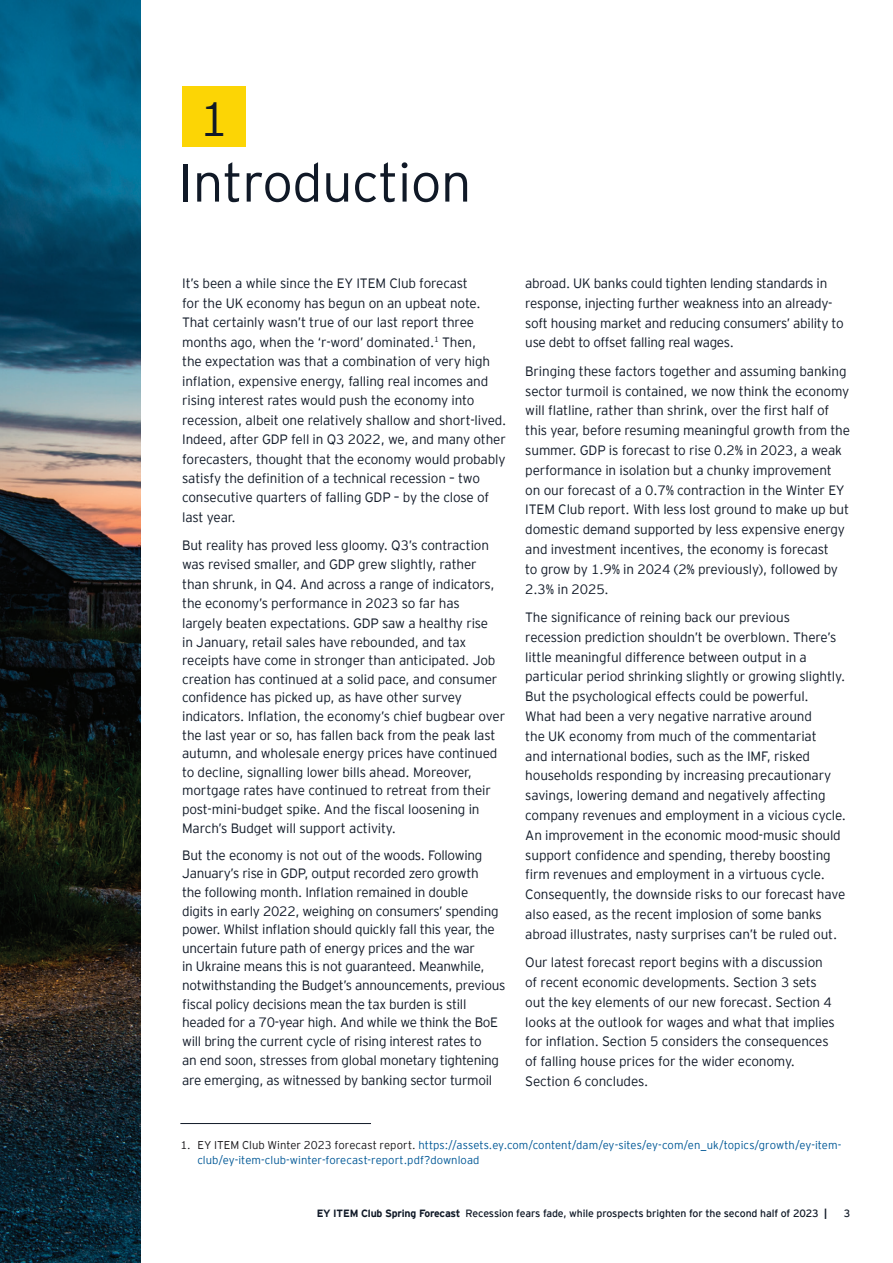
<style>
.page{position:relative;width:893px;height:1263px;background:#fff}
.page>*{position:absolute;margin:0;border:0;box-sizing:border-box;transform-origin:0 0}
.t1{font:300 54px "EY Interstate";letter-spacing:-.01em;color:#101927}
.t2{font:300 48px "EY Interstate";color:#101927}
.t3{font:300 13.5px/19.8px "EY Interstate";letter-spacing:-.01em;color:#101927}
.t4{font:300 11.25px/15px "EY Interstate";letter-spacing:.005em;color:#015896}
.t5{font:10.5px "EY Interstate";letter-spacing:-.01em;color:#101927}
.s1{color:#171518}
.s2{font-weight:700}
</style>
<div class="page">
<div style="left:182px;top:86px;width:64px;height:61px;background:#fcd505"></div>
<img style="left:0;top:0;width:141px;height:1263px">
<hr style="left:180px;top:1123px;width:191px;height:1px;background:#101927">
<h2 class="t2" style="left:199px;top:85px;width:31px">1</h2>
<h1 class="t1" style="left:179px;top:144px;width:294px">Introduction</h1>
<p class="t3" style="left:182px;top:273px;width:326px">It’s been a while since the EY ITEM Club forecast<br>for the UK economy has begun on an upbeat note.<br>That certainly wasn’t true of our last report three months ago, when the ‘r-word’ dominated.<sup>1</sup> Then,<br>the expectation was that a combination of very high inflation, expensive energy, falling real incomes and rising interest rates would push the economy into recession, albeit one relatively shallow and short-lived.<br>Indeed, after GDP fell in Q3 2022, we, and many other forecasters, thought that the economy would probably satisfy the definition of a technical recession – two consecutive quarters of falling GDP – by the close of last year.</p>
<p class="t3" style="left:182px;top:535px;width:324px;line-height:18.9px">But reality has proved less gloomy. Q3’s contraction was revised smaller, and GDP grew slightly, rather than shrunk, in Q4. And across a range of indicators, the economy’s performance in 2023 so far has<br>largely beaten expectations. GDP saw a healthy rise<br>in January, retail sales have rebounded, and tax receipts have come in stronger than anticipated. Job creation has continued at a solid pace, and consumer confidence has picked up, as have other survey indicators. Inflation, the economy’s chief bugbear over the last year or so, has fallen back from the peak last autumn, and wholesale energy prices have continued to decline, signalling lower bills ahead. Moreover, mortgage rates have continued to retreat from their post-mini-budget spike. And the fiscal loosening in March’s Budget will support activity.</p>
<p class="t3" style="left:182px;top:845px;width:325px;line-height:18.8px">But the economy is not out of the woods. Following January’s rise in GDP, output recorded zero growth<br>the following month. Inflation remained in double<br>digits in early 2022, weighing on consumers’ spending power. Whilst inflation should quickly fall this year, the uncertain future path of energy prices and the war<br>in Ukraine means this is not guaranteed. Meanwhile, notwithstanding the Budget’s announcements, previous fiscal policy decisions mean the tax burden is still headed for a 70-year high. And while we think the BoE will bring the current cycle of rising interest rates to<br>an end soon, stresses from global monetary tightening are emerging, as witnessed by banking sector turmoil</p>
<p class="t3" style="left:525px;top:272px;width:320px">abroad. UK banks could tighten lending standards in response, injecting further weakness into an already&shy;soft housing market and reducing consumers’ ability to use debt to offset falling real wages.</p>
<p class="t3" style="left:525px;top:360px;width:326px">Bringing these factors together and assuming banking sector turmoil is contained, we now think the economy will flatline, rather than shrink, over the first half of this year, before resuming meaningful growth from the summer. GDP is forecast to rise 0.2% in 2023, a weak performance in isolation but a chunky improvement on our forecast of a 0.7% contraction in the Winter EY ITEM Club report. With less lost ground to make up but domestic demand supported by less expensive energy and investment incentives, the economy is forecast<br>to grow by 1.9% in 2024 (2% previously), followed by 2.3% in 2025.</p>
<p class="t3" style="left:525px;top:606px;width:322px">The significance of reining back our previous recession prediction shouldn’t be overblown. There’s little meaningful difference between output in a particular period shrinking slightly or growing slightly.<br>But the psychological effects could be powerful.<br>What had been a very negative narrative around<br>the UK economy from much of the commentariat<br>and international bodies, such as the IMF, risked households responding by increasing precautionary savings, lowering demand and negatively affecting company revenues and employment in a vicious cycle.<br>An improvement in the economic mood-music should support confidence and spending, thereby boosting firm revenues and employment in a virtuous cycle.<br>Consequently, the downside risks to our forecast have also eased, as the recent implosion of some banks abroad illustrates, nasty surprises can’t be ruled out.</p>
<p class="t3" style="left:525px;top:952px;width:311px">Our latest forecast report begins with a discussion of recent economic developments. Section 3 sets out the key elements of our new forecast. Section 4 looks at the outlook for wages and what that implies for inflation. Section 5 considers the consequences of falling house prices for the wider economy.<br>Section 6 concludes.</p>
<p class="t4" style="left:197px;top:1137px;width:645px;text-indent:-17px"><span class="s1">1. EY ITEM Club Winter 2023 forecast report.</span> https://assets.ey.com/content/dam/ey-sites/ey-com/en_uk/topics/growth/ey-item&shy;club/ey-item-club-winter-forecast-report.pdf?download</p>
<p class="t5" style="left:317px;top:1206px;width:512px"><span class="s2">EY ITEM Club Spring Forecast</span> Recession fears fade, while prospects brighten for the second half of 2023 <span class="s2">|</span></p>
<p class="t5" style="left:844px;top:1206px;width:8px">3</p>
</div>
